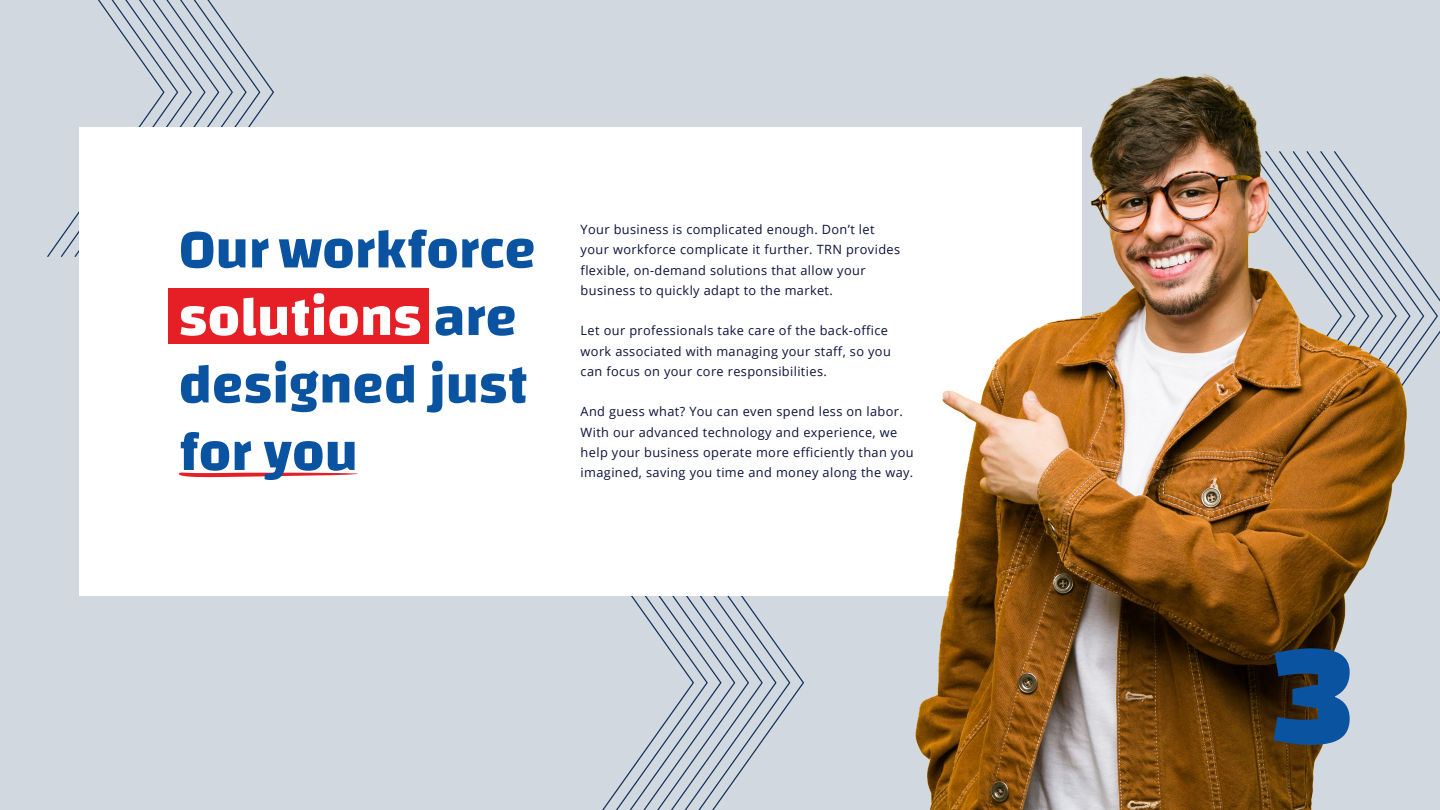
<style>
.page{position:relative;width:1440px;height:810px;background:#d1d8df}
.page>*{position:absolute;margin:0;border:0;box-sizing:border-box;transform-origin:0 0}
.t1{font:800 147.75px "Changa";color:#0953a1}
.t2{font:700 56.25px/67.5px "Changa";color:#0953a1}
.t3{font:12.75px/20.2px "Open Sans";letter-spacing:.03em;color:#0b123b}
.s1{color:#fff}
</style>
<div class="page">
<img style="left:47px;top:0;width:227px;height:256px">
<img style="left:577px;top:595px;width:226px;height:215px">
<div style="left:80px;top:127px;width:1002px;height:468px;background:#fff"></div>
<svg style="left:178px;top:473px;width:180px;height:4px"></svg>
<img style="left:1413px;top:261px;width:27px;height:110px">
<div style="left:168px;top:288px;width:260px;height:56px;background:#e61e26"></div>
<img style="left:874px;top:73px;width:539px;height:737px">
<p class="t2" style="left:179px;top:214px;width:359px">Our workforce <span class="s1">solutions</span> are designed just for you</p>
<p class="t3" style="left:581px;top:219px;width:321px">Your business is complicated enough. Don’t let your workforce complicate it further. TRN provides flexible, on-demand solutions that allow your business to quickly adapt to the market.</p>
<p class="t3" style="left:581px;top:320px;width:312px">Let our professionals take care of the back-office work associated with managing your staff, so you can focus on your core responsibilities.</p>
<p class="t3" style="left:581px;top:401px;width:334px">And guess what? You can even spend less on labor.<br>With our advanced technology and experience, we help your business operate more efficiently than you imagined, saving you time and money along the way.</p>
<p class="t1" style="left:1272px;top:605px;width:84px">3</p>
</div>
